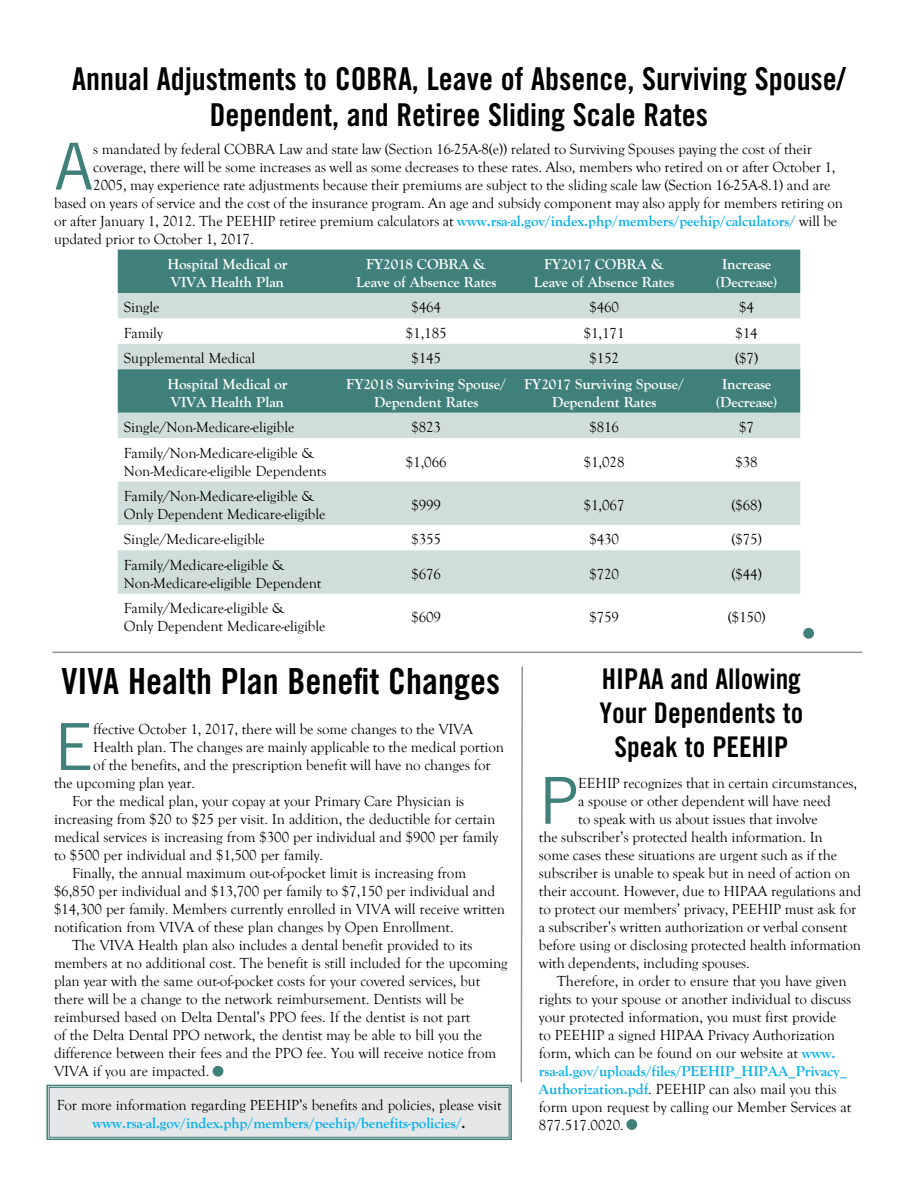
<style>
.page{position:relative;width:918px;height:1188px;background:#fff}
.page>*{position:absolute;margin:0;border:0;box-sizing:border-box;transform-origin:0 0}
.t1{font:64.8px "Trade Gothic LT Std";color:#40807a}
.t2{font:36px "Trade Gothic LT Std Bd Cn 20";color:#000}
.t3{font:31.5px/36px "Trade Gothic LT Std Bd Cn 20";color:#000;text-align:center}
.t4{font:28.5px/34.2px "Trade Gothic LT Std Bd Cn 20";color:#000;text-align:center}
.t5{font:15px/18px "Goudy Old Style T";letter-spacing:-.005em;color:#000}
.t6{font:700 15px/18px "Goudy Old Style T";letter-spacing:-.005em;color:#fff;text-align:center}
.t7{font:700 15px "Goudy Old Style T";letter-spacing:-.005em;color:#00aeef}
.s1{font-weight:700;color:#00aeef}
.s2{font-weight:700}
</style>
<div class="page">
<div style="left:118px;top:250px;width:682px;height:43px;background:#40807a"></div>
<svg style="left:118px;top:293px;width:682px;height:301px;fill:#d0dedb"></svg>
<div style="left:118px;top:369px;width:682px;height:44px;background:#40807a"></div>
<div style="left:803px;top:628px;width:11px;height:11px;background:#40807a;border-radius:50%"></div>
<hr style="left:52px;top:652px;width:810px;height:1px;background:#939598">
<div style="left:213px;top:1066px;width:10px;height:11px;background:#40807a;border-radius:50%"></div>
<div style="left:626px;top:1119px;width:11px;height:11px;background:#40807a;border-radius:50%"></div>
<svg style="left:520px;top:666px;width:3px;height:417px"></svg>
<svg style="left:46px;top:1084px;width:466px;height:57px;background:#dbe1e1"></svg>
<div style="left:49px;top:1087px;width:460px;height:51px;border:1px solid #40807a"></div>
<h3 class="t3" style="left:72px;top:61px;width:775px">Annual Adjustments to COBRA, Leave of Absence, Surviving Spouse/<br>Dependent, and Retiree Sliding Scale Rates</h3>
<h1 class="t1" style="left:54px;top:127px;width:41px">A</h1>
<p class="t5" style="left:93px;top:140px;width:720px">s mandated by federal COBRA Law and state law (Section 16-25A-8(e)) related to Surviving Spouses paying the cost of their</p>
<p class="t5" style="left:93px;top:158px;width:744px">coverage, there will be some increases as well as some decreases to these rates. Also, members who retired on or after October 1,</p>
<p class="t5" style="left:93px;top:176px;width:739px">2005, may experience rate adjustments because their premiums are subject to the sliding scale law (Section 16-25A-8.1) and are</p>
<p class="t5" style="left:54px;top:194px;width:791px">based on years of service and the cost of the insurance program. An age and subsidy component may also apply for members retiring on</p>
<p class="t5" style="left:54px;top:212px;width:785px">or after January 1, 2012. The PEEHIP retiree premium calculators at <span class="s1">www.rsa-al.gov/index.php/members/peehip/calculators/</span> will be</p>
<p class="t5" style="left:54px;top:230px;width:201px">updated prior to October 1, 2017.</p>
<p class="t6" style="left:167px;top:255px;width:122px;text-align:left">Hospital Medical or<br>VIVA Health Plan</p>
<p class="t6" style="left:356px;top:255px;width:142px">FY2018 COBRA &amp;<br>Leave of Absence Rates</p>
<p class="t6" style="left:534px;top:255px;width:142px">FY2017 COBRA &amp;<br>Leave of Absence Rates</p>
<p class="t6" style="left:716px;top:255px;width:63px">Increase (Decrease)</p>
<p class="t5" style="left:124px;top:299px;width:37px">Single</p>
<p class="t5" style="left:411px;top:299px;width:31px">$464</p>
<p class="t5" style="left:589px;top:299px;width:31px">$460</p>
<p class="t5" style="left:739px;top:299px;width:16px">$4</p>
<p class="t5" style="left:124px;top:324px;width:41px">Family</p>
<p class="t5" style="left:406px;top:324px;width:42px">$1,185</p>
<p class="t5" style="left:584px;top:324px;width:42px">$1,171</p>
<p class="t5" style="left:736px;top:324px;width:24px">$14</p>
<p class="t5" style="left:124px;top:350px;width:133px">Supplemental Medical</p>
<p class="t5" style="left:411px;top:350px;width:31px">$145</p>
<p class="t5" style="left:589px;top:350px;width:31px">$152</p>
<p class="t5" style="left:735px;top:350px;width:24px">($7)</p>
<p class="t6" style="left:167px;top:375px;width:122px;text-align:left">Hospital Medical or<br>VIVA Health Plan</p>
<p class="t6" style="left:346px;top:375px;width:161px">FY2018 Surviving Spouse/<br>Dependent Rates</p>
<p class="t6" style="left:524px;top:375px;width:161px">FY2017 Surviving Spouse/<br>Dependent Rates</p>
<p class="t6" style="left:716px;top:375px;width:63px">Increase (Decrease)</p>
<p class="t5" style="left:124px;top:419px;width:172px">Single/Non-Medicare-eligible</p>
<p class="t5" style="left:411px;top:419px;width:31px">$823</p>
<p class="t5" style="left:589px;top:419px;width:31px">$816</p>
<p class="t5" style="left:739px;top:419px;width:16px">$7</p>
<p class="t5" style="left:124px;top:444px;width:204px">Family/Non-Medicare-eligible &amp;<br>Non-Medicare-eligible Dependents</p>
<p class="t5" style="left:406px;top:453px;width:42px">$1,066</p>
<p class="t5" style="left:584px;top:453px;width:42px">$1,028</p>
<p class="t5" style="left:736px;top:453px;width:24px">$38</p>
<p class="t5" style="left:124px;top:487px;width:203px">Family/Non-Medicare-eligible &amp;<br>Only Dependent Medicare-eligible</p>
<p class="t5" style="left:411px;top:496px;width:31px">$999</p>
<p class="t5" style="left:584px;top:496px;width:42px">$1,067</p>
<p class="t5" style="left:732px;top:496px;width:32px">($68)</p>
<p class="t5" style="left:124px;top:531px;width:143px">Single/Medicare-eligible</p>
<p class="t5" style="left:411px;top:531px;width:31px">$355</p>
<p class="t5" style="left:589px;top:531px;width:31px">$430</p>
<p class="t5" style="left:732px;top:531px;width:32px">($75)</p>
<p class="t5" style="left:124px;top:556px;width:199px">Family/Medicare-eligible &amp;<br>Non-Medicare-eligible Dependent</p>
<p class="t5" style="left:411px;top:565px;width:31px">$676</p>
<p class="t5" style="left:589px;top:565px;width:31px">$720</p>
<p class="t5" style="left:732px;top:565px;width:32px">($44)</p>
<p class="t5" style="left:124px;top:600px;width:203px">Family/Medicare-eligible &amp;<br>Only Dependent Medicare-eligible</p>
<p class="t5" style="left:411px;top:609px;width:31px">$609</p>
<p class="t5" style="left:589px;top:609px;width:31px">$759</p>
<p class="t5" style="left:728px;top:609px;width:39px">($150)</p>
<h2 class="t2" style="left:61px;top:660px;width:440px">VIVA Health Plan Benefit Changes</h2>
<h1 class="t1" style="left:54px;top:708px;width:41px">E</h1>
<p class="t5" style="left:93px;top:720px;width:381px">ffective October 1, 2017, there will be some changes to the VIVA</p>
<p class="t5" style="left:93px;top:738px;width:412px">Health plan. The changes are mainly applicable to the medical portion</p>
<p class="t5" style="left:93px;top:756px;width:399px">of the benefits, and the prescription benefit will have no changes for</p>
<p class="t5" style="left:54px;top:774px;width:143px">the upcoming plan year.</p>
<p class="t5" style="left:72px;top:792px;width:394px">For the medical plan, your copay at your Primary Care Physician is</p>
<p class="t5" style="left:54px;top:810px;width:443px">increasing from $20 to $25 per visit. In addition, the deductible for certain</p>
<p class="t5" style="left:54px;top:828px;width:446px">medical services is increasing from $300 per individual and $900 per family</p>
<p class="t5" style="left:54px;top:846px;width:271px">to $500 per individual and $1,500 per family.</p>
<p class="t5" style="left:72px;top:864px;width:396px">Finally, the annual maximum out-of-pocket limit is increasing from</p>
<p class="t5" style="left:54px;top:882px;width:443px">$6,850 per individual and $13,700 per family to $7,150 per individual and</p>
<p class="t5" style="left:54px;top:900px;width:453px">$14,300 per family. Members currently enrolled in VIVA will receive written</p>
<p class="t5" style="left:54px;top:918px;width:401px">notification from VIVA of these plan changes by Open Enrollment.</p>
<p class="t5" style="left:72px;top:936px;width:402px">The VIVA Health plan also includes a dental benefit provided to its</p>
<p class="t5" style="left:54px;top:954px;width:455px">members at no additional cost. The benefit is still included for the upcoming</p>
<p class="t5" style="left:54px;top:972px;width:428px">plan year with the same out-of-pocket costs for your covered services, but</p>
<p class="t5" style="left:54px;top:990px;width:412px">there will be a change to the network reimbursement. Dentists will be</p>
<p class="t5" style="left:54px;top:1008px;width:418px">reimbursed based on Delta Dental’s PPO fees. If the dentist is not part</p>
<p class="t5" style="left:54px;top:1026px;width:430px">of the Delta Dental PPO network, the dentist may be able to bill you the</p>
<p class="t5" style="left:54px;top:1044px;width:444px">difference between their fees and the PPO fee. You will receive notice from</p>
<p class="t5" style="left:54px;top:1062px;width:157px">VIVA if you are impacted.</p>
<p class="t5" style="left:57px;top:1096px;width:446px;text-align:center">For more information regarding PEEHIP’s benefits and policies, please visit <span class="s1">www.rsa-al.gov/index.php/members/peehip/benefits-policies/</span><span class="s2">.</span></p>
<h3 class="t4" style="left:600px;top:661px;width:205px">HIPAA and Allowing<br>Your Dependents to<br>Speak to PEEHIP</h3>
<h1 class="t1" style="left:539px;top:762px;width:41px">P</h1>
<p class="t5" style="left:578px;top:774px;width:281px">EEHIP recognizes that in certain circumstances,</p>
<p class="t5" style="left:578px;top:792px;width:254px">a spouse or other dependent will have need</p>
<p class="t5" style="left:578px;top:810px;width:241px">to speak with us about issues that involve</p>
<p class="t5" style="left:539px;top:828px;width:285px">the subscriber’s protected health information. In</p>
<p class="t5" style="left:539px;top:846px;width:300px">some cases these situations are urgent such as if the</p>
<p class="t5" style="left:539px;top:864px;width:313px">subscriber is unable to speak but in need of action on</p>
<p class="t5" style="left:539px;top:882px;width:324px">their account. However, due to HIPAA regulations and</p>
<p class="t5" style="left:539px;top:900px;width:319px">to protect our members’ privacy, PEEHIP must ask for</p>
<p class="t5" style="left:539px;top:918px;width:310px">a subscriber’s written authorization or verbal consent</p>
<p class="t5" style="left:539px;top:936px;width:324px">before using or disclosing protected health information</p>
<p class="t5" style="left:539px;top:954px;width:212px">with dependents, including spouses.</p>
<p class="t5" style="left:557px;top:972px;width:291px">Therefore, in order to ensure that you have given</p>
<p class="t5" style="left:539px;top:990px;width:314px">rights to your spouse or another individual to discuss</p>
<p class="t5" style="left:539px;top:1008px;width:299px">your protected information, you must first provide</p>
<p class="t5" style="left:539px;top:1026px;width:298px">to PEEHIP a signed HIPAA Privacy Authorization</p>
<p class="t5" style="left:539px;top:1044px;width:298px">form, which can be found on our website at <span class="s1">www.</span></p>
<p class="t7" style="left:539px;top:1062px;width:310px">rsa-al.gov/uploads/files/PEEHIP_HIPAA_Privacy_</p>
<p class="t5" style="left:539px;top:1080px;width:299px"><span class="s1">Authorization.pdf</span>. PEEHIP can also mail you this</p>
<p class="t5" style="left:539px;top:1098px;width:314px">form upon request by calling our Member Services at</p>
<p class="t5" style="left:539px;top:1116px;width:87px">877.517.0020.</p>
</div>
